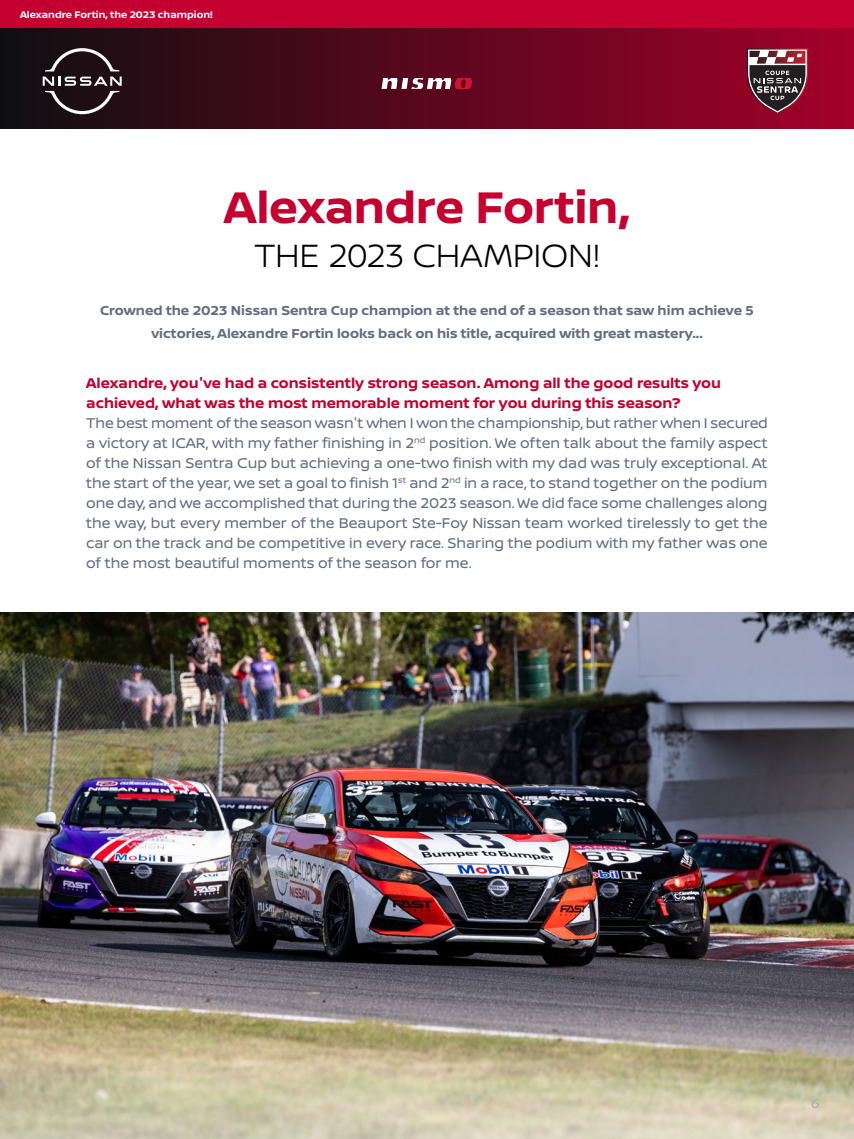
<style>
.page{position:relative;width:854px;height:1139px;background:#fff}
.page>*{position:absolute;margin:0;border:0;box-sizing:border-box;transform-origin:0 0}
.Titre_2{font:700 47px "Nissan Brand";letter-spacing:-.01em;color:#c3002f}
.Titre_2-2{font:300 34.25px "Nissan Brand";letter-spacing:-.005em;color:#000}
.Texte{font:15px/20px "Nissan Brand";color:#656c82;text-align:justify}
.Questions{font:700 15px/20px "Nissan Brand";color:#c3002f}
.t1{font:13.88px "Nissan Brand";color:#a9adb9}
.Texte_intro{font:700 13.75px/22.9px "Nissan Brand";color:#656c82;text-align:center}
.Ancre_de_texte__debu{font:700 10.12px "Nissan Brand";color:#fff}
</style>
<div class="page">
<div style="left:0;top:27px;width:853px;height:101px;background:linear-gradient(to right,#0f1011,#a4002a)"></div>
<div style="left:0;top:0;width:853px;height:27px;background:#c3002f"></div>
<img style="left:0;top:613px;width:853px;height:525px">
<svg style="left:45px;top:48px;width:74px;height:23px;background:#3f3237"></svg>
<svg style="left:43px;top:77px;width:79px;height:37px;background:#493d41"></svg>
<svg style="left:746px;top:48px;width:61px;height:66px;background:#784c56"></svg>
<svg style="left:381px;top:78px;width:91px;height:11px"></svg>
<p class="Ancre_de_texte__debu" style="left:20px;top:7px;width:194px">Alexandre Fortin, the 2023 champion!</p>
<p class="Titre_2" style="left:224px;top:173px;width:407px">Alexandre Fortin,</p>
<p class="Titre_2-2" style="left:254px;top:231px;width:346px">THE 2023 CHAMPION!</p>
<p class="Texte_intro" style="left:100px;top:298px;width:654px">Crowned the 2023 Nissan Sentra Cup champion at the end of a season that saw him achieve 5 victories, Alexandre Fortin looks back on his title, acquired with great mastery...</p>
<p class="Questions" style="left:86px;top:372px;width:636px">Alexandre, you've had a consistently strong season. Among all the good results you achieved, what was the most memorable moment for you during this season?</p>
<p class="Texte" style="left:86px;top:412px;width:683px">The best moment of the season wasn't when I won the championship, but rather when I secured a victory at ICAR, with my father finishing in 2<sup>nd</sup> position. We often talk about the family aspect of the Nissan Sentra Cup but achieving a one-two finish with my dad was truly exceptional. At the start of the year, we set a goal to finish 1<sup>st</sup> and 2<sup>nd</sup> in a race, to stand together on the podium one day, and we accomplished that during the 2023 season. We did face some challenges along the way, but every member of the Beauport Ste-Foy Nissan team worked tirelessly to get the car on the track and be competitive in every race. Sharing the podium with my father was one of the most beautiful moments of the season for me.</p>
<p class="t1" style="left:810px;top:1092px;width:10px">6</p>
</div>
